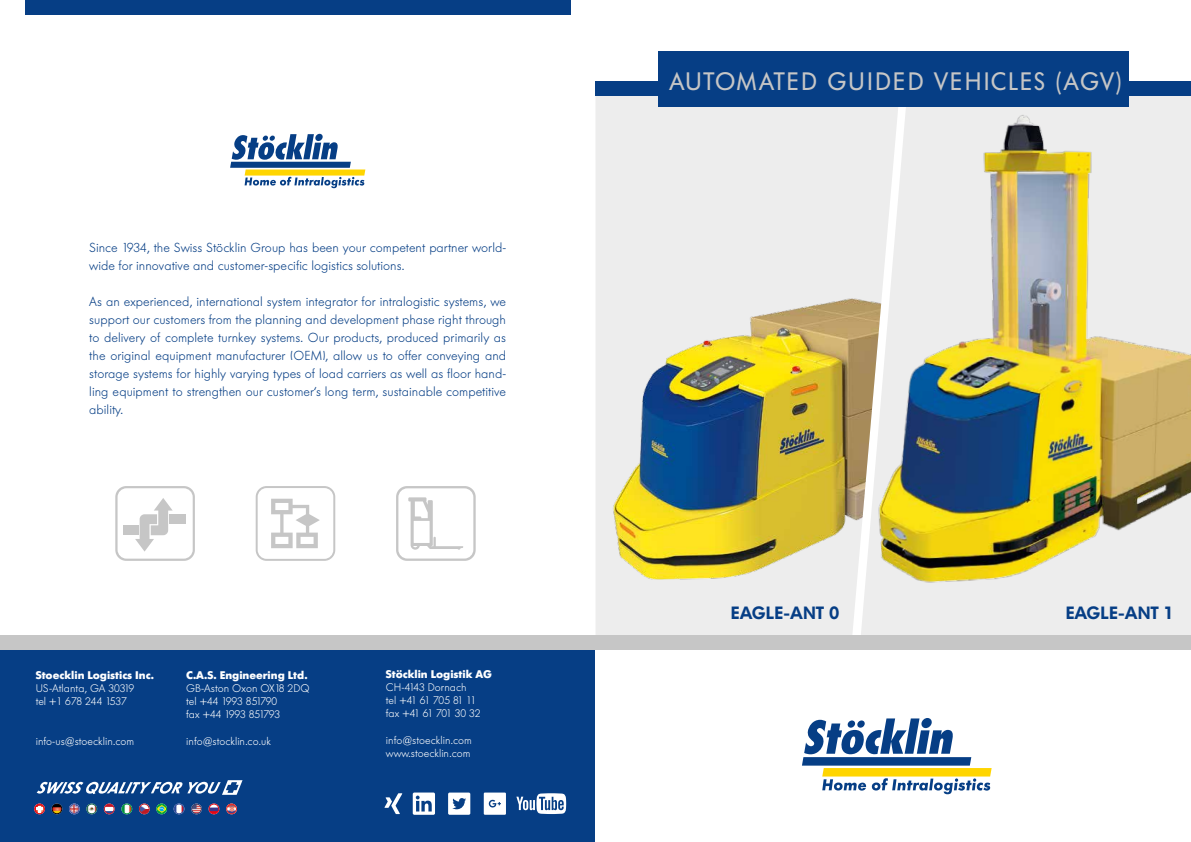
<style>
.page{position:relative;width:1191px;height:842px;background:#fff}
.page>*{position:absolute;margin:0;border:0;box-sizing:border-box;transform-origin:0 0}
.t1{font:25px "Futura BQ";letter-spacing:.07em;color:#c6c6c6}
.t2{font:600 17.6px "Futura BQ";color:#063e85}
.t3{font:300 13px/18px "Futura BQ";color:#063e85}
.t4{font:300 11px/13.2px "Futura BQ";color:#fff}
.t5{font:700 11px "Futura BQ";color:#fff}
</style>
<div class="page">
<div style="left:0;top:643px;width:595px;height:199px;background:#063e85"></div>
<svg style="left:37px;top:780px;width:205px;height:15px"></svg>
<svg style="left:230px;top:134px;width:135px;height:54px"></svg>
<svg style="left:115px;top:486px;width:80px;height:75px"></svg>
<svg style="left:396px;top:486px;width:80px;height:75px"></svg>
<svg style="left:256px;top:486px;width:79px;height:75px"></svg>
<svg style="left:516px;top:793px;width:50px;height:21px"></svg>
<svg style="left:413px;top:792px;width:22px;height:23px"></svg>
<div style="left:25px;top:0;width:545px;height:14px;background:#063e85"></div>
<svg style="left:384px;top:793px;width:18px;height:21px"></svg>
<svg style="left:484px;top:792px;width:22px;height:23px"></svg>
<div style="left:86px;top:804px;width:11px;height:10px;border:1px solid #fff;border-radius:50%"></div>
<div style="left:139px;top:804px;width:11px;height:10px;border:1px solid #fff;border-radius:50%"></div>
<div style="left:226px;top:804px;width:11px;height:10px;border:1px solid #fff;border-radius:50%"></div>
<div style="left:156px;top:804px;width:11px;height:10px;border:1px solid #fff;border-radius:50%"></div>
<div style="left:191px;top:804px;width:11px;height:10px;border:1px solid #fff;border-radius:50%"></div>
<div style="left:69px;top:804px;width:11px;height:10px;border:1px solid #fff;border-radius:50%"></div>
<div style="left:34px;top:804px;width:11px;height:10px;border:1px solid #fff;border-radius:50%"></div>
<svg style="left:35px;top:804px;width:8px;height:10px"></svg>
<svg style="left:52px;top:804px;width:10px;height:10px"></svg>
<svg style="left:69px;top:804px;width:10px;height:10px"></svg>
<svg style="left:193px;top:804px;width:8px;height:10px"></svg>
<svg style="left:87px;top:805px;width:10px;height:8px"></svg>
<div style="left:87px;top:804px;width:10px;height:10px;border:1px solid #18674d;border-radius:50%"></div>
<svg style="left:104px;top:804px;width:10px;height:10px"></svg>
<div style="left:104px;top:804px;width:10px;height:10px;border:1px solid #c61526;border-radius:50%"></div>
<svg style="left:122px;top:804px;width:10px;height:10px"></svg>
<div style="left:122px;top:804px;width:10px;height:10px;border:1px solid #00983c;border-radius:50%"></div>
<svg style="left:139px;top:804px;width:10px;height:10px"></svg>
<div style="left:139px;top:804px;width:10px;height:10px;border:1px solid #bd1b25;border-radius:50%"></div>
<svg style="left:174px;top:804px;width:10px;height:10px"></svg>
<div style="left:174px;top:804px;width:10px;height:10px;border:1px solid #2e4999;border-radius:50%"></div>
<svg style="left:209px;top:804px;width:10px;height:10px"></svg>
<div style="left:209px;top:804px;width:10px;height:10px;border:1px solid #e30613;border-radius:50%"></div>
<svg style="left:228px;top:804px;width:8px;height:10px"></svg>
<div style="left:226px;top:804px;width:10px;height:10px;border:1px solid #e4251f;border-radius:50%"></div>
<svg style="left:157px;top:805px;width:8px;height:8px"></svg>
<div style="left:157px;top:804px;width:10px;height:10px;border:1px solid #00a13a;border-radius:50%"></div>
<div style="left:191px;top:804px;width:10px;height:10px;border:1px solid #333a68;border-radius:50%"></div>
<div style="left:69px;top:804px;width:10px;height:10px;border:1px solid #44529f;border-radius:50%"></div>
<div style="left:52px;top:804px;width:10px;height:10px;border:1px solid #000;border-radius:50%"></div>
<div style="left:35px;top:804px;width:10px;height:10px;border:1px solid #e30613;border-radius:50%"></div>
<svg style="left:448px;top:792px;width:22px;height:23px"></svg>
<svg style="left:802px;top:718px;width:189px;height:76px"></svg>
<div style="left:595px;top:96px;width:265px;height:540px;background:#ededed"></div>
<img style="left:595px;top:270px;width:265px;height:338px">
<svg style="left:860px;top:96px;width:331px;height:540px;background:#e8e7e4"></svg>
<img style="left:864px;top:103px;width:327px;height:496px">
<div style="left:595px;top:82px;width:596px;height:14px;background:#063e85"></div>
<div style="left:658px;top:51px;width:471px;height:55px;background:#063e85"></div>
<div style="left:0;top:636px;width:1191px;height:14px;background:#c6c6c6"></div>
<p class="t3" style="left:89px;top:239px;width:418px">Since 1934, the Swiss Stöcklin Group has been your competent partner world&shy;wide for innovative and customer-specific logistics solutions.</p>
<p class="t3" style="left:89px;top:293px;width:418px;text-align:justify">As an experienced, international system integrator for intralogistic systems, we support our customers from the planning and development phase right through to delivery of complete turnkey systems. Our products, produced primarily as the original equipment manufacturer (OEM), allow us to offer conveying and storage systems for highly varying types of load carriers as well as floor hand&shy;ling equipment to strengthen our customer‘s long term, sustainable competitive ability.</p>
<p class="t5" style="left:36px;top:668px;width:120px">Stoecklin Logistics Inc.</p>
<p class="t4" style="left:36px;top:682px;width:100px">US-Atlanta, GA 30319 tel +1 678 244 1537</p>
<p class="t4" style="left:36px;top:734px;width:100px">info-us@stoecklin.com</p>
<p class="t5" style="left:186px;top:668px;width:123px">C.A.S. Engineering Ltd.</p>
<p class="t4" style="left:186px;top:682px;width:125px">GB-Aston Oxon OX18 2DQ tel +44 1993 851790<br>fax +44 1993 851793</p>
<p class="t4" style="left:186px;top:734px;width:86px">info@stocklin.co.uk</p>
<p class="t5" style="left:386px;top:667px;width:107px">Stöcklin Logistik AG</p>
<p class="t4" style="left:386px;top:681px;width:96px">CH-4143 Dornach<br>tel +41 61 705 81 11 fax +41 61 701 30 32</p>
<p class="t4" style="left:386px;top:733px;width:87px">info@stoecklin.com www.stoecklin.com</p>
<h1 class="t1" style="left:669px;top:67px;width:454px">AUTOMATED GUIDED VEHICLES (AGV)</h1>
<h2 class="t2" style="left:731px;top:602px;width:110px">EAGLE-ANT 0</h2>
<h2 class="t2" style="left:1065px;top:602px;width:110px">EAGLE-ANT 1</h2>
</div>
